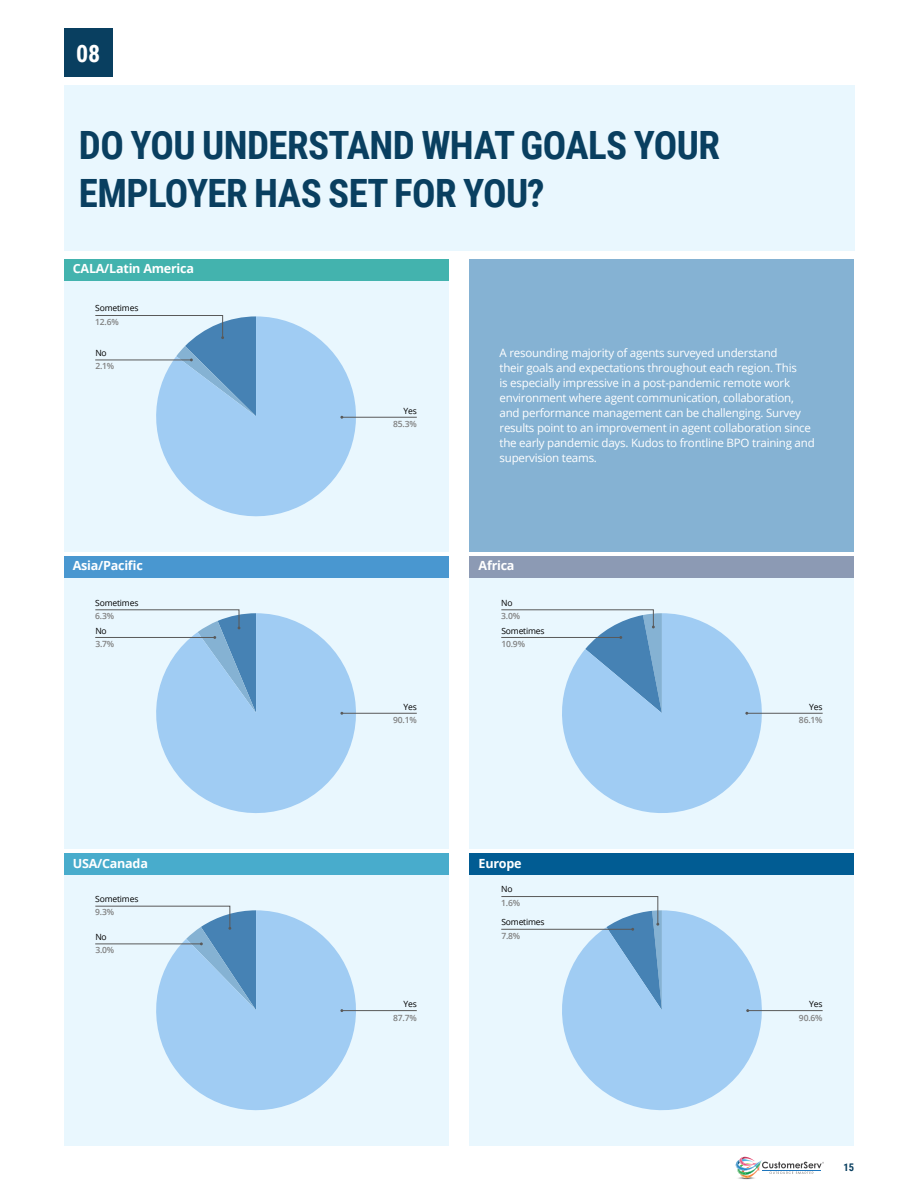
<style>
.page{position:relative;width:918px;height:1188px;background:#fff}
.page>*{position:absolute;margin:0;border:0;box-sizing:border-box;transform-origin:0 0}
.t1{font:700 39px/48px "Roboto Condensed";letter-spacing:-.015em;color:#093f60}
.t2{font:700 24px "Roboto Condensed";color:#fff}
.t3{font:700 12.6px "Open Sans";letter-spacing:-.02em;color:#fff}
.t4{font:11.55px/15px "Open Sans";letter-spacing:-.02em;color:#fff}
.t5{font:700 10.5px "Roboto Condensed";color:#093f60}
.t6{font:8.55px "Open Sans";letter-spacing:-.02em;color:#000}
.t7{font:600 8.55px "Open Sans";letter-spacing:-.02em;color:#808080}
</style>
<div class="page">
<svg style="left:735px;top:1157px;width:89px;height:22px"></svg>
<div style="left:64px;top:281px;width:384px;height:270px;background:#e9f7fe"></div>
<div style="left:64px;top:259px;width:384px;height:22px;background:#43b3ae"></div>
<div style="left:64px;top:578px;width:384px;height:270px;background:#e9f7fe"></div>
<div style="left:64px;top:556px;width:384px;height:22px;background:#4997d0"></div>
<div style="left:64px;top:85px;width:790px;height:166px;background:#e9f7fe"></div>
<div style="left:64px;top:28px;width:49px;height:49px;background:#093f60"></div>
<div style="left:470px;top:578px;width:384px;height:270px;background:#e9f7fe"></div>
<div style="left:470px;top:556px;width:384px;height:22px;background:#8c9ab4"></div>
<div style="left:64px;top:875px;width:384px;height:270px;background:#e9f7fe"></div>
<div style="left:64px;top:853px;width:384px;height:22px;background:#48accc"></div>
<div style="left:470px;top:875px;width:384px;height:270px;background:#e9f7fe"></div>
<div style="left:470px;top:853px;width:384px;height:22px;background:#015c93"></div>
<div style="left:470px;top:259px;width:384px;height:292px;background:#85b2d3"></div>
<svg style="left:156px;top:316px;width:208px;height:201px;fill:#a0ccf3"></svg>
<svg style="left:156px;top:613px;width:206px;height:200px;fill:#a0ccf3"></svg>
<svg style="left:156px;top:910px;width:207px;height:201px;fill:#a0ccf3"></svg>
<svg style="left:562px;top:613px;width:208px;height:200px;fill:#a0ccf3"></svg>
<svg style="left:562px;top:910px;width:206px;height:201px;fill:#a0ccf3"></svg>
<svg style="left:95px;top:315px;width:161px;height:101px"></svg>
<svg style="left:95px;top:906px;width:161px;height:104px"></svg>
<hr style="left:342px;top:417px;width:75px;height:1px;background:#595959">
<hr style="left:342px;top:713px;width:75px;height:1px;background:#595959">
<hr style="left:747px;top:713px;width:76px;height:1px;background:#595959">
<hr style="left:342px;top:1010px;width:75px;height:1px;background:#595959">
<hr style="left:748px;top:1010px;width:75px;height:1px;background:#595959">
<svg style="left:95px;top:609px;width:161px;height:104px"></svg>
<svg style="left:501px;top:609px;width:161px;height:104px"></svg>
<svg style="left:501px;top:896px;width:161px;height:114px"></svg>
<h2 class="t2" style="left:76px;top:36px;width:26px">08</h2>
<h1 class="t1" style="left:79px;top:119px;width:643px">DO YOU UNDERSTAND WHAT GOALS YOUR<br>EMPLOYER HAS SET FOR YOU?</h1>
<p class="t3" style="left:73px;top:260px;width:123px">CALA/Latin America</p>
<p class="t6" style="left:95px;top:302px;width:45px">Sometimes</p>
<p class="t7" style="left:95px;top:316px;width:25px">12.6%</p>
<p class="t6" style="left:95px;top:347px;width:13px">No</p>
<p class="t7" style="left:95px;top:360px;width:20px">2.1%</p>
<p class="t6" style="left:403px;top:405px;width:15px">Yes</p>
<p class="t7" style="left:393px;top:418px;width:25px">85.3%</p>
<p class="t4" style="left:500px;top:345px;width:317px">A resounding majority of agents surveyed understand<br>their goals and expectations throughout each region. This<br>is especially impressive in a post-pandemic remote work environment where agent communication, collaboration, and performance management can be challenging. Survey results point to an improvement in agent collaboration since the early pandemic days. Kudos to frontline BPO training and supervision teams.</p>
<p class="t3" style="left:73px;top:557px;width:72px">Asia/Pacific</p>
<p class="t3" style="left:479px;top:557px;width:37px">Africa</p>
<p class="t6" style="left:95px;top:597px;width:45px">Sometimes</p>
<p class="t7" style="left:95px;top:610px;width:20px">6.3%</p>
<p class="t6" style="left:501px;top:597px;width:13px">No</p>
<p class="t7" style="left:501px;top:610px;width:20px">3.0%</p>
<p class="t6" style="left:95px;top:625px;width:13px">No</p>
<p class="t7" style="left:95px;top:638px;width:20px">3.7%</p>
<p class="t6" style="left:501px;top:625px;width:45px">Sometimes</p>
<p class="t7" style="left:501px;top:638px;width:25px">10.9%</p>
<p class="t6" style="left:403px;top:701px;width:15px">Yes</p>
<p class="t7" style="left:393px;top:714px;width:25px">90.1%</p>
<p class="t6" style="left:809px;top:701px;width:15px">Yes</p>
<p class="t7" style="left:799px;top:714px;width:25px">86.1%</p>
<p class="t3" style="left:73px;top:854px;width:77px">USA/Canada</p>
<p class="t3" style="left:479px;top:854px;width:45px">Europe</p>
<p class="t6" style="left:95px;top:893px;width:45px">Sometimes</p>
<p class="t7" style="left:95px;top:906px;width:20px">9.3%</p>
<p class="t6" style="left:95px;top:931px;width:13px">No</p>
<p class="t7" style="left:95px;top:944px;width:20px">3.0%</p>
<p class="t6" style="left:403px;top:998px;width:15px">Yes</p>
<p class="t7" style="left:393px;top:1012px;width:25px">87.7%</p>
<p class="t6" style="left:501px;top:883px;width:13px">No</p>
<p class="t7" style="left:501px;top:897px;width:20px">1.6%</p>
<p class="t6" style="left:501px;top:916px;width:45px">Sometimes</p>
<p class="t7" style="left:501px;top:930px;width:20px">7.8%</p>
<p class="t6" style="left:809px;top:998px;width:15px">Yes</p>
<p class="t7" style="left:799px;top:1012px;width:25px">90.6%</p>
<p class="t5" style="left:843px;top:1160px;width:12px">15</p>
</div>
